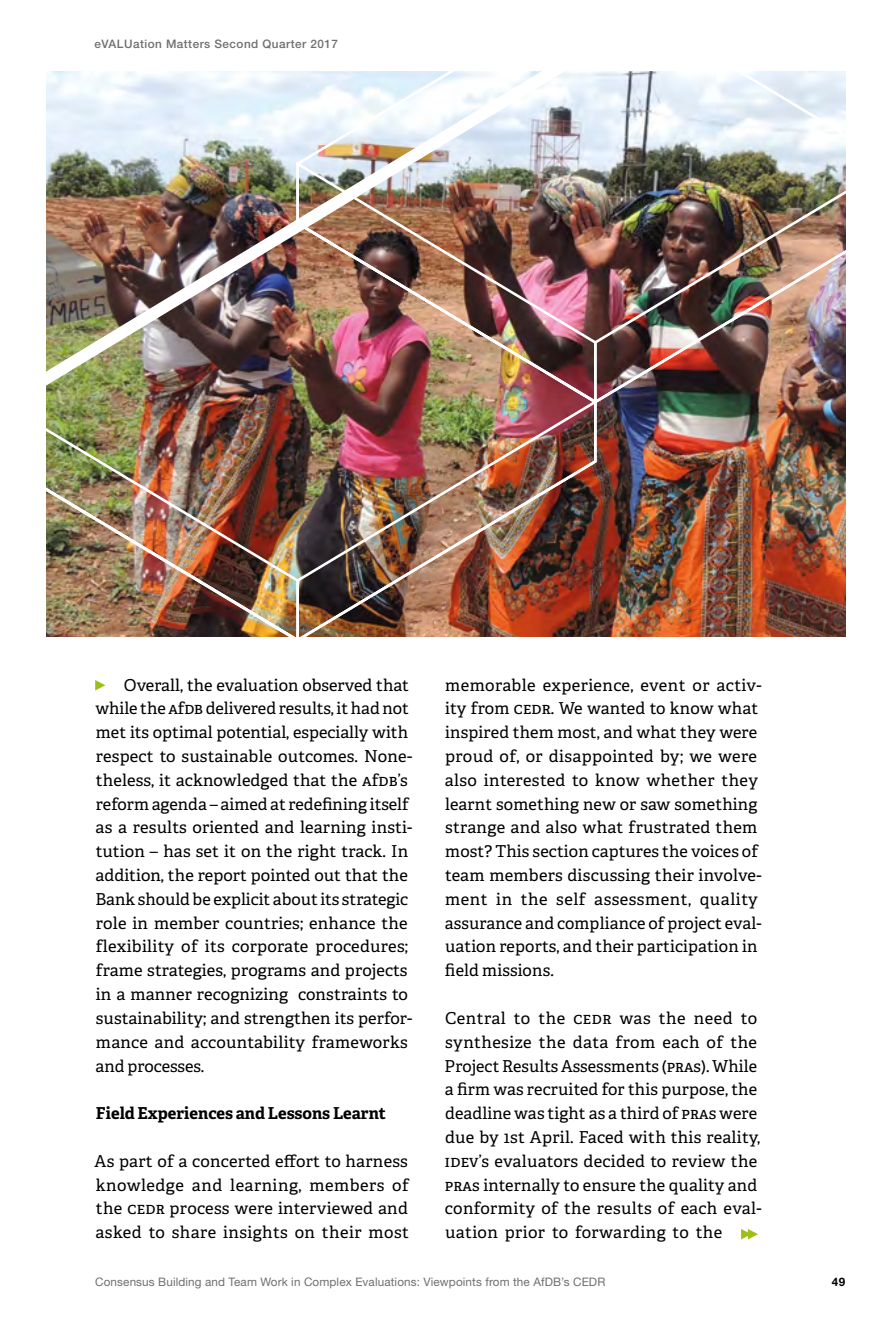
<style>
.page{position:relative;width:893px;height:1340px;background:#fff}
.page>*{position:absolute;margin:0;border:0;box-sizing:border-box;transform-origin:0 0}
.t1{font:16.45px/23.8px "Adelle";letter-spacing:.01em;color:#000}
.t2{font:700 16.45px "Adelle";color:#000}
.t3{font:11.72px "Helvetica Neue LT Std";letter-spacing:.01em;color:#706f6f}
.t4{font:500 11.72px "Helvetica Neue LT Std";letter-spacing:.04em;color:#706f6f}
.t5{font:700 11.72px "Helvetica Neue LT Std";color:#000}
</style>
<div class="page">
<img style="left:599px;top:406px;width:246px;height:230px">
<img style="left:300px;top:413px;width:299px;height:224px">
<img style="left:46px;top:413px;width:254px;height:224px">
<svg style="left:682px;top:71px;width:164px;height:88px"></svg>
<img style="left:682px;top:159px;width:164px;height:247px">
<img style="left:46px;top:71px;width:636px;height:342px">
<svg style="left:95px;top:680px;width:10px;height:10px"></svg>
<svg style="left:741px;top:1229px;width:17px;height:10px"></svg>
<p class="t4" style="left:95px;top:36px;width:245px">eVALUation Matters Second Quarter 2017</p>
<p class="t1" style="left:95px;top:673px;width:319px;text-indent:29px">Overall, the evaluation observed that while the AfDB delivered results, it had not met its optimal potential, especially with respect to sustainable outcomes. None&shy;theless, it acknowledged that the AfDB’s reform agenda – aimed at redefining itself as a results oriented and learning insti&shy;tution – has set it on the right track. In addition, the report pointed out that the Bank should be explicit about its strategic role in member countries; enhance the flexibility of its corporate procedures; frame strategies, programs and projects in a manner recognizing constraints to sustainability; and strengthen its perfor&shy;mance and accountability frameworks and processes.</p>
<p class="t2" style="left:96px;top:1102px;width:292px">Field Experiences and Lessons Learnt</p>
<p class="t1" style="left:95px;top:1149px;width:316px;text-align:justify">As part of a concerted effort to harness knowledge and learning, members of the CEDR process were interviewed and asked to share insights on their most</p>
<p class="t1" style="left:445px;top:673px;width:318px">memorable experience, event or activ&shy;ity from CEDR. We wanted to know what inspired them most, and what they were proud of, or disappointed by; we were also interested to know whether they learnt something new or saw something strange and also what frustrated them most? This section captures the voices of team members discussing their involve&shy;ment in the self assessment, quality assurance and compliance of project eval&shy;uation reports, and their participation in field missions.</p>
<p class="t1" style="left:445px;top:1006px;width:319px">Central to the CEDR was the need to synthesize the data from each of the Project Results Assessments (PRAs). While a firm was recruited for this purpose, the deadline was tight as a third of PRAs were due by 1st April. Faced with this reality, IDEV’s evaluators decided to review the PRAs internally to ensure the quality and conformity of the results of each eval&shy;uation prior to forwarding to the</p>
<p class="t3" style="left:95px;top:1274px;width:512px">Consensus Building and Team Work in Complex Evaluations: Viewpoints from the AfDB’s CEDR</p>
<p class="t5" style="left:832px;top:1274px;width:15px">49</p>
</div>
